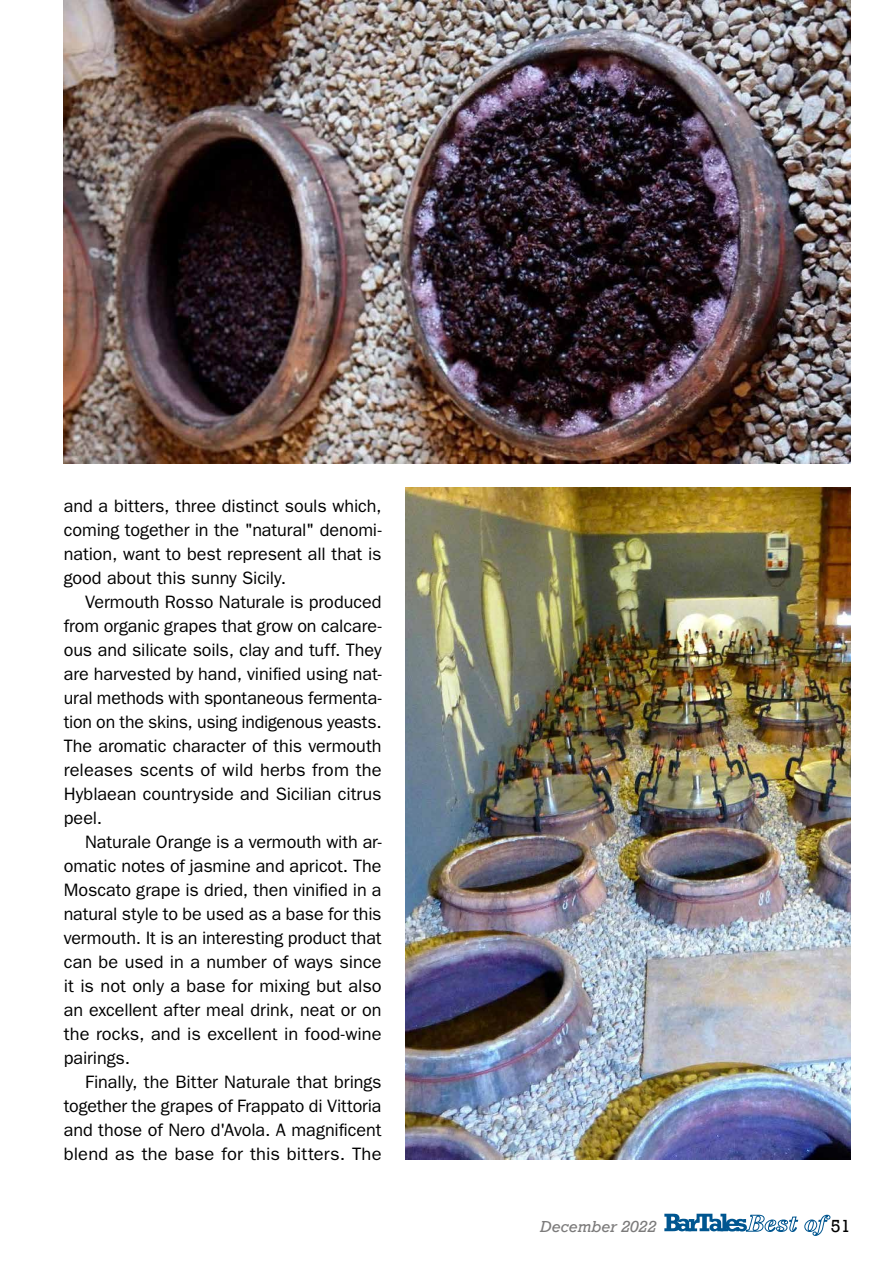
<style>
.page{position:relative;width:893px;height:1263px;background:#fff}
.page>*{position:absolute;margin:0;border:0;box-sizing:border-box;transform-origin:0 0}
.t1{font:18px/24px "ITC Franklin Gothic Std";color:#000;text-align:justify}
.t2{font:18px "Rockwell";color:#000}
.t3{font:italic 15px "Rockwell";color:#7c7b7b}
</style>
<div class="page">
<img style="left:64px;top:0;width:786px;height:464px">
<img style="left:405px;top:488px;width:445px;height:672px">
<svg style="left:664px;top:1214px;width:166px;height:22px"></svg>
<p class="t1" style="left:64px;top:494px;width:319px">and a bitters, three distinct souls which, coming together in the "natural" denomi&shy;nation, want to best represent all that is good about this sunny Sicily.</p>
<p class="t1" style="left:64px;top:590px;width:319px;text-indent:21px">Vermouth Rosso Naturale is produced from organic grapes that grow on calcare&shy;ous and silicate soils, clay and tuff. They are harvested by hand, vinified using nat&shy;ural methods with spontaneous fermenta&shy;tion on the skins, using indigenous yeasts.<br>The aromatic character of this vermouth releases scents of wild herbs from the Hyblaean countryside and Sicilian citrus peel.</p>
<p class="t1" style="left:64px;top:830px;width:319px;text-indent:21px">Naturale Orange is a vermouth with ar&shy;omatic notes of jasmine and apricot. The Moscato grape is dried, then vinified in a natural style to be used as a base for this vermouth. It is an interesting product that can be used in a number of ways since it is not only a base for mixing but also an excellent after meal drink, neat or on the rocks, and is excellent in food-wine pairings.</p>
<p class="t1" style="left:64px;top:1070px;width:319px;text-indent:21px">Finally, the Bitter Naturale that brings together the grapes of Frappato di Vittoria and those of Nero d'Avola. A magnificent blend as the base for this bitters. The</p>
<p class="t3" style="left:540px;top:1217px;width:117px">December 2022</p>
<p class="t2" style="left:831px;top:1215px;width:21px">51</p>
</div>
